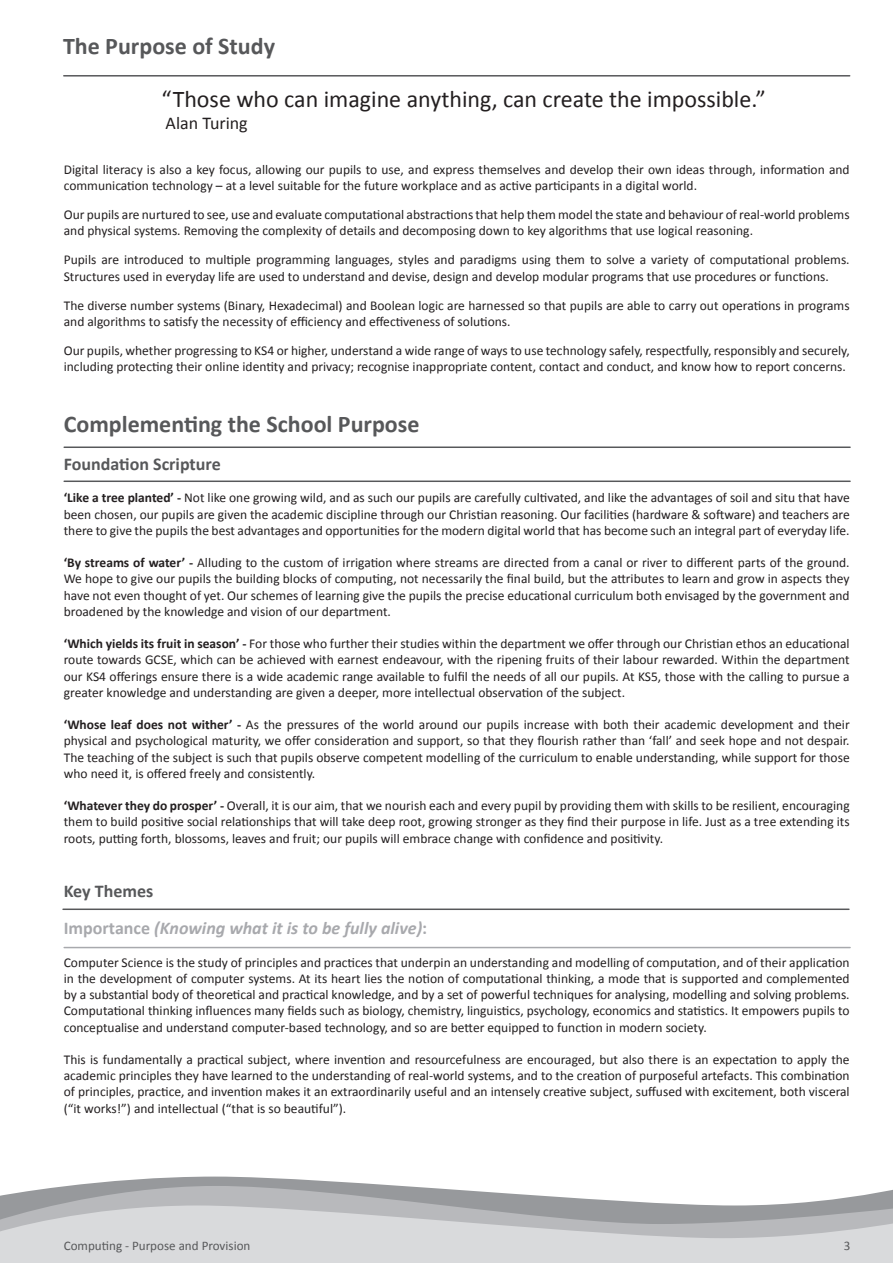
<style>
.page{position:relative;width:893px;height:1263px;background:#fff}
.page>*{position:absolute;margin:0;border:0;box-sizing:border-box;transform-origin:0 0}
.t1{font:24px "Calibri";color:#231f20}
.t2{font:700 24px "Calibri";color:#57585a}
.t3{font:italic 700 18px "Calibri";color:#a8a9ad}
.t4{font:700 18px "Calibri";color:#57585a}
.t5{font:18px "Calibri";color:#231f20}
.t6{font:13.5px/16.2px "Calibri";color:#231f20;text-align:justify}
.t7{font:13.05px "Calibri";color:#57585a}
.s1{font-weight:700}
.s2{font-style:normal}
</style>
<div class="page">
<svg style="left:68px;top:1176px;width:333px;height:10px;fill:#97999c"></svg>
<svg style="left:0;top:1186px;width:893px;height:19px"></svg>
<svg style="left:0;top:1205px;width:893px;height:58px;background:#cbccce"></svg>
<hr style="left:64px;top:75px;width:786px;height:2px;background:#57585a">
<hr style="left:64px;top:446px;width:786px;height:2px;background:#57585a">
<hr style="left:64px;top:480px;width:786px;height:2px;background:#57585a">
<hr style="left:63px;top:908px;width:786px;height:2px;background:#57585a">
<hr style="left:64px;top:947px;width:786px;height:1px;background:#a8a9ad">
<p class="t2" style="left:63px;top:29px;width:214px">The Purpose of Study</p>
<p class="t1" style="left:162px;top:83px;width:606px">“Those who can imagine anything, can create the impossible.”</p>
<p class="t5" style="left:166px;top:110px;width:84px">Alan Turing</p>
<p class="t6" style="left:64px;top:161px;width:787px">Digital literacy is also a key focus, allowing our pupils to use, and express themselves and develop their own ideas through, information and communication technology – at a level suitable for the future workplace and as active participants in a digital world.</p>
<p class="t6" style="left:64px;top:206px;width:787px">Our pupils are nurtured to see, use and evaluate computational abstractions that help them model the state and behaviour of real-world problems and physical systems. Removing the complexity of details and decomposing down to key algorithms that use logical reasoning.</p>
<p class="t6" style="left:64px;top:251px;width:787px">Pupils are introduced to multiple programming languages, styles and paradigms using them to solve a variety of computational problems.<br>Structures used in everyday life are used to understand and devise, design and develop modular programs that use procedures or functions.</p>
<p class="t6" style="left:64px;top:297px;width:787px">The diverse number systems (Binary, Hexadecimal) and Boolean logic are harnessed so that pupils are able to carry out operations in programs and algorithms to satisfy the necessity of efficiency and effectiveness of solutions.</p>
<p class="t6" style="left:64px;top:342px;width:787px">Our pupils, whether progressing to KS4 or higher, understand a wide range of ways to use technology safely, respectfully, responsibly and securely, including protecting their online identity and privacy; recognise inappropriate content, contact and conduct, and know how to report concerns.</p>
<p class="t2" style="left:64px;top:407px;width:357px">Complementing the School Purpose</p>
<p class="t4" style="left:64px;top:451px;width:158px">Foundation Scripture</p>
<p class="t6" style="left:64px;top:489px;width:787px"><span class="s1">‘Like a tree planted’ -</span> Not like one growing wild, and as such our pupils are carefully cultivated, and like the advantages of soil and situ that have been chosen, our pupils are given the academic discipline through our Christian reasoning. Our facilities (hardware &amp; software) and teachers are there to give the pupils the best advantages and opportunities for the modern digital world that has become such an integral part of everyday life.</p>
<p class="t6" style="left:64px;top:554px;width:787px"><span class="s1">‘By streams of water’ -</span> Alluding to the custom of irrigation where streams are directed from a canal or river to different parts of the ground.<br>We hope to give our pupils the building blocks of computing, not necessarily the final build, but the attributes to learn and grow in aspects they have not even thought of yet. Our schemes of learning give the pupils the precise educational curriculum both envisaged by the government and broadened by the knowledge and vision of our department.</p>
<p class="t6" style="left:64px;top:635px;width:787px"><span class="s1">‘Which yields its fruit in season’ -</span> For those who further their studies within the department we offer through our Christian ethos an educational route towards GCSE, which can be achieved with earnest endeavour, with the ripening fruits of their labour rewarded. Within the department our KS4 offerings ensure there is a wide academic range available to fulfil the needs of all our pupils. At KS5, those with the calling to pursue a greater knowledge and understanding are given a deeper, more intellectual observation of the subject.</p>
<p class="t6" style="left:64px;top:716px;width:787px"><span class="s1">‘Whose leaf does not wither’ -</span> As the pressures of the world around our pupils increase with both their academic development and their physical and psychological maturity, we offer consideration and support, so that they flourish rather than ‘fall’ and seek hope and not despair.<br>The teaching of the subject is such that pupils observe competent modelling of the curriculum to enable understanding, while support for those who need it, is offered freely and consistently.</p>
<p class="t6" style="left:64px;top:797px;width:787px"><span class="s1">‘Whatever they do prosper’ -</span> Overall, it is our aim, that we nourish each and every pupil by providing them with skills to be resilient, encouraging them to build positive social relationships that will take deep root, growing stronger as they find their purpose in life. Just as a tree extending its roots, putting forth, blossoms, leaves and fruit; our pupils will embrace change with confidence and positivity.</p>
<p class="t4" style="left:64px;top:878px;width:91px">Key Themes</p>
<p class="t3" style="left:64px;top:916px;width:365px"><span class="s2">Importance</span> (Knowing what it is to be fully alive)<span class="s2">:</span></p>
<p class="t6" style="left:64px;top:954px;width:787px">Computer Science is the study of principles and practices that underpin an understanding and modelling of computation, and of their application in the development of computer systems. At its heart lies the notion of computational thinking, a mode that is supported and complemented by a substantial body of theoretical and practical knowledge, and by a set of powerful techniques for analysing, modelling and solving problems.<br>Computational thinking influences many fields such as biology, chemistry, linguistics, psychology, economics and statistics. It empowers pupils to conceptualise and understand computer-based technology, and so are better equipped to function in modern society.</p>
<p class="t6" style="left:64px;top:1051px;width:787px">This is fundamentally a practical subject, where invention and resourcefulness are encouraged, but also there is an expectation to apply the academic principles they have learned to the understanding of real-world systems, and to the creation of purposeful artefacts. This combination of principles, practice, and invention makes it an extraordinarily useful and an intensely creative subject, suffused with excitement, both visceral (“it works!”) and intellectual (“that is so beautiful”).</p>
<p class="t7" style="left:64px;top:1236px;width:188px">Computing - Purpose and Provision</p>
<p class="t7" style="left:844px;top:1236px;width:8px">3</p>
</div>
